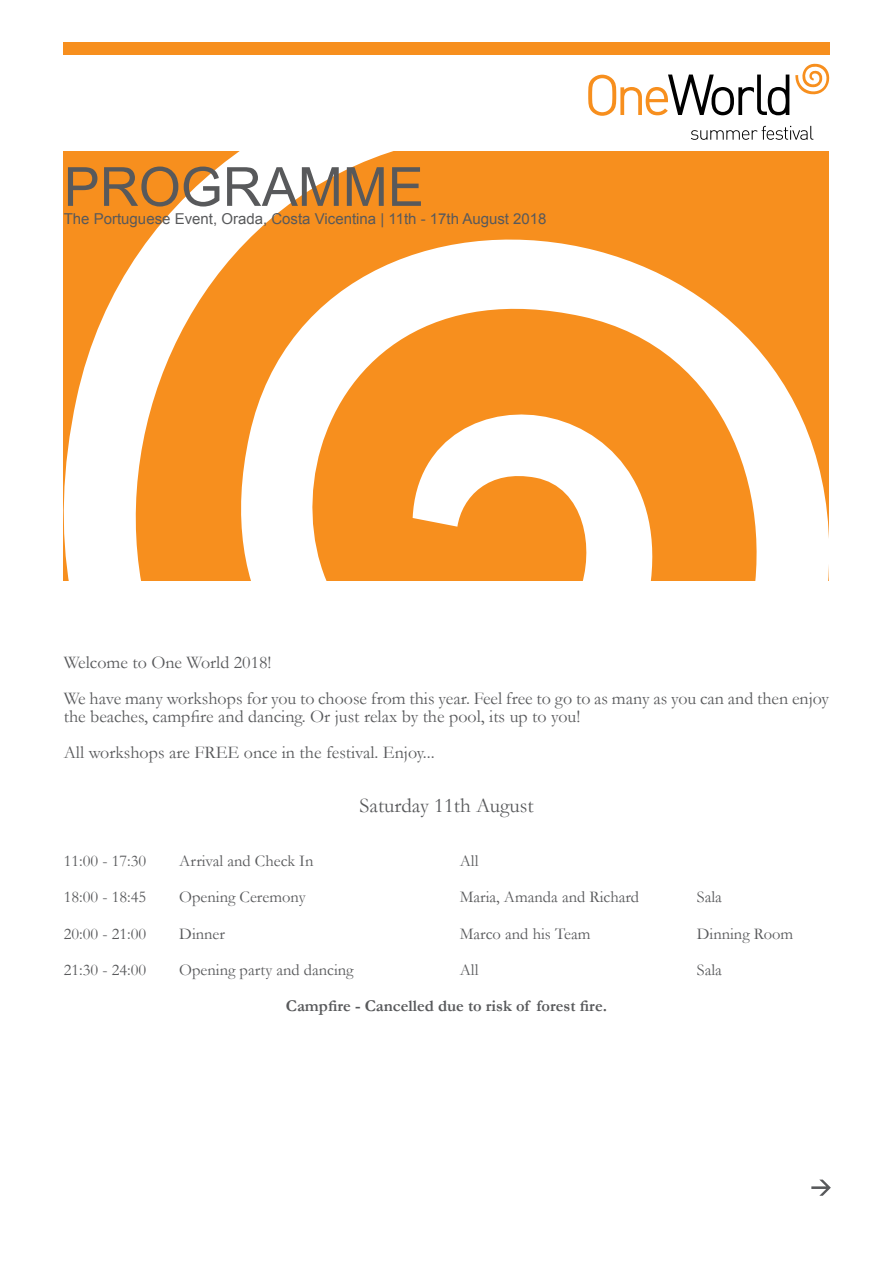
<style>
.page{position:relative;width:893px;height:1263px;background:#fff}
.page>*{position:absolute;margin:0;border:0;box-sizing:border-box;transform-origin:0 0}
.t1{font:54px "Arial";color:#58595b}
.t2{font:21px "Garamond";color:#58595b}
.t3{font:18px/36px "Garamond";color:#58595b}
.t4{font:16.5px "Garamond";color:#58595b}
.t5{font:700 16.5px "Garamond";color:#58595b}
.t6{font:15px "Arial";color:#58595b}
</style>
<div class="page">
<svg style="left:63px;top:74px;width:766px;height:507px;fill:#f78f1e"></svg>
<div style="left:64px;top:43px;width:766px;height:12px;background:#f78f1e"></div>
<svg style="left:588px;top:75px;width:201px;height:41px"></svg>
<svg style="left:691px;top:126px;width:122px;height:14px"></svg>
<svg style="left:795px;top:63px;width:35px;height:34px"></svg>
<svg style="left:811px;top:1179px;width:20px;height:17px"></svg>
<h1 class="t1" style="left:64px;top:152px;width:362px">PROGRAMME</h1>
<p class="t6" style="left:64px;top:209px;width:484px">The Portuguese Event, Orada, Costa Vicentina | 11th - 17th August 2018</p>
<p class="t3" style="left:64px;top:645px;width:767px">Welcome to One World 2018!<br>We have many workshops for you to choose from this year. Feel free to go to as many as you can and then enjoy</p>
<p class="t3" style="left:64px;top:699px;width:518px">the beaches, campfire and dancing. Or just relax by the pool, its up to you!<br>All workshops are FREE once in the festival. Enjoy...</p>
<p class="t2" style="left:359px;top:793px;width:176px">Saturday 11th August</p>
<p class="t4" style="left:64px;top:851px;width:84px">11:00 - 17:30</p>
<p class="t4" style="left:179px;top:851px;width:136px">Arrival and Check In</p>
<p class="t4" style="left:460px;top:851px;width:20px">All</p>
<p class="t4" style="left:64px;top:887px;width:84px">18:00 - 18:45</p>
<p class="t4" style="left:179px;top:887px;width:128px">Opening Ceremony</p>
<p class="t4" style="left:460px;top:887px;width:181px">Maria, Amanda and Richard</p>
<p class="t4" style="left:697px;top:887px;width:27px">Sala</p>
<p class="t4" style="left:64px;top:923px;width:84px">20:00 - 21:00</p>
<p class="t4" style="left:179px;top:923px;width:47px">Dinner</p>
<p class="t4" style="left:460px;top:923px;width:132px">Marco and his Team</p>
<p class="t4" style="left:697px;top:923px;width:98px">Dinning Room</p>
<p class="t4" style="left:64px;top:959px;width:84px">21:30 - 24:00</p>
<p class="t4" style="left:179px;top:959px;width:176px">Opening party and dancing</p>
<p class="t4" style="left:460px;top:959px;width:20px">All</p>
<p class="t4" style="left:697px;top:959px;width:27px">Sala</p>
<p class="t5" style="left:286px;top:995px;width:323px">Campfire - Cancelled due to risk of forest fire.</p>
</div>
